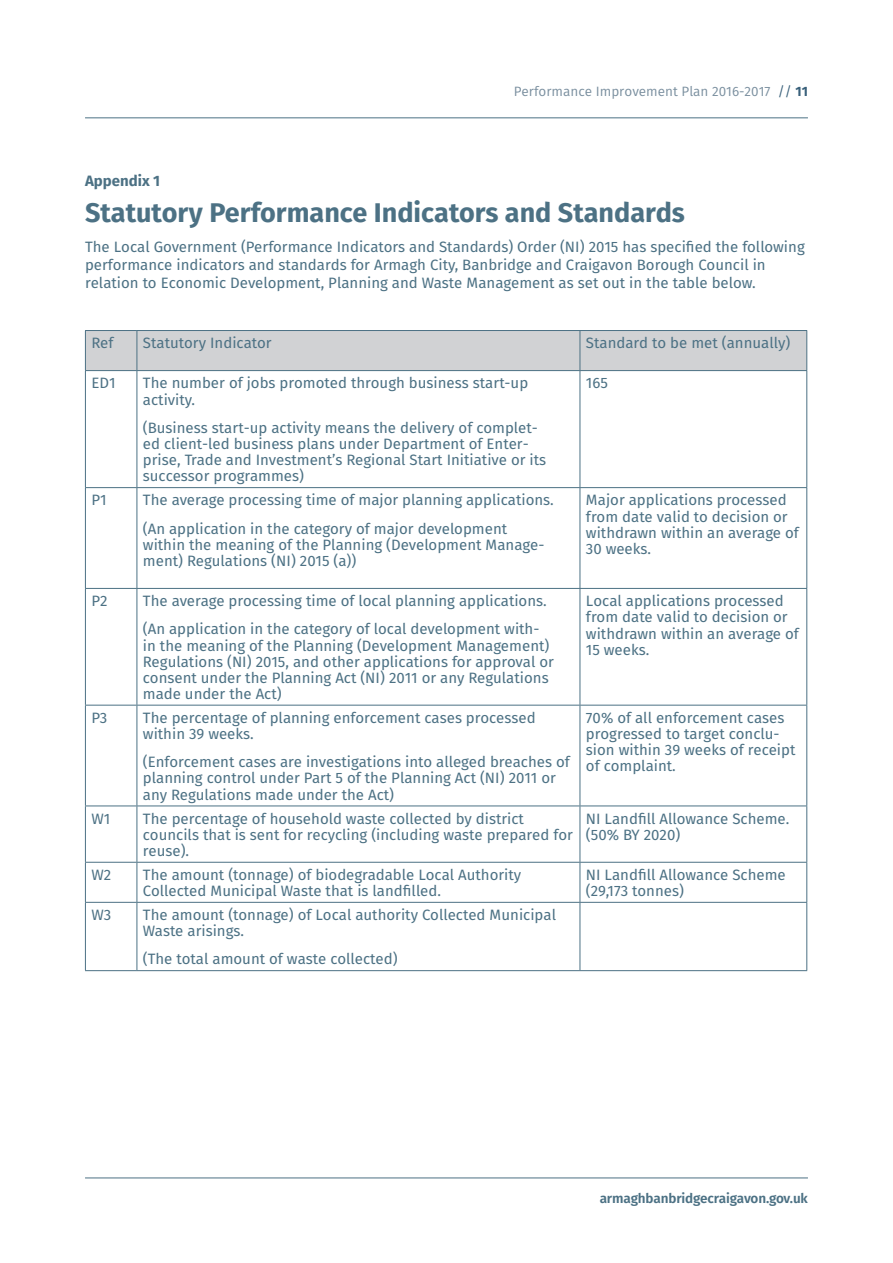
<style>
.page{position:relative;width:893px;height:1263px;background:#fff}
.page>*{position:absolute;margin:0;border:0;box-sizing:border-box;transform-origin:0 0}
.t1{font:700 27px "Fira Sans";color:#4c7184}
.t2{font:15px/16.2px "Fira Sans";color:#4c7184}
.t3{font:700 15px "Fira Sans";color:#4c7184}
.t4{font:13.5px "Fira Sans";color:#7a8f9f}
.t5{font:600 13.5px "Fira Sans";letter-spacing:-.01em;color:#4c7184}
.s1{color:#39607a}
.s2{font-weight:700;color:#39607a}
</style>
<div class="page">
<hr style="left:85px;top:117px;width:723px;height:1px;background:#4c7184">
<hr style="left:85px;top:1177px;width:723px;height:1px;background:#4c7184">
<div style="left:86px;top:331px;width:720px;height:39px;background:#d1d2d4"></div>
<hr style="left:85px;top:330px;width:52px;height:1px;background:#4c7184">
<hr style="left:85px;top:331px;width:1px;height:39px;background:#4c7184">
<hr style="left:137px;top:330px;width:443px;height:1px;background:#4c7184">
<hr style="left:137px;top:331px;width:1px;height:39px;background:#4c7184">
<hr style="left:580px;top:330px;width:227px;height:1px;background:#4c7184">
<hr style="left:580px;top:331px;width:1px;height:39px;background:#4c7184">
<hr style="left:806px;top:331px;width:1px;height:39px;background:#4c7184">
<hr style="left:85px;top:370px;width:52px;height:1px;background:#4c7184">
<hr style="left:85px;top:371px;width:1px;height:116px;background:#4c7184">
<hr style="left:137px;top:370px;width:443px;height:1px;background:#4c7184">
<hr style="left:137px;top:371px;width:1px;height:116px;background:#4c7184">
<hr style="left:580px;top:370px;width:227px;height:1px;background:#4c7184">
<hr style="left:580px;top:371px;width:1px;height:116px;background:#4c7184">
<hr style="left:806px;top:371px;width:1px;height:116px;background:#4c7184">
<hr style="left:85px;top:487px;width:52px;height:1px;background:#4c7184">
<hr style="left:85px;top:488px;width:1px;height:100px;background:#4c7184">
<hr style="left:137px;top:487px;width:443px;height:1px;background:#4c7184">
<hr style="left:137px;top:488px;width:1px;height:100px;background:#4c7184">
<hr style="left:580px;top:487px;width:227px;height:1px;background:#4c7184">
<hr style="left:580px;top:488px;width:1px;height:100px;background:#4c7184">
<hr style="left:806px;top:488px;width:1px;height:100px;background:#4c7184">
<hr style="left:85px;top:588px;width:52px;height:1px;background:#4c7184">
<hr style="left:85px;top:589px;width:1px;height:116px;background:#4c7184">
<hr style="left:137px;top:588px;width:443px;height:1px;background:#4c7184">
<hr style="left:137px;top:589px;width:1px;height:116px;background:#4c7184">
<hr style="left:580px;top:588px;width:227px;height:1px;background:#4c7184">
<hr style="left:580px;top:589px;width:1px;height:116px;background:#4c7184">
<hr style="left:806px;top:589px;width:1px;height:116px;background:#4c7184">
<hr style="left:85px;top:705px;width:52px;height:1px;background:#4c7184">
<hr style="left:85px;top:705px;width:1px;height:100px;background:#4c7184">
<hr style="left:137px;top:705px;width:443px;height:1px;background:#4c7184">
<hr style="left:137px;top:705px;width:1px;height:100px;background:#4c7184">
<hr style="left:580px;top:705px;width:227px;height:1px;background:#4c7184">
<hr style="left:580px;top:705px;width:1px;height:100px;background:#4c7184">
<hr style="left:806px;top:705px;width:1px;height:100px;background:#4c7184">
<hr style="left:85px;top:805px;width:52px;height:1px;background:#4c7184">
<hr style="left:85px;top:806px;width:1px;height:56px;background:#4c7184">
<hr style="left:137px;top:805px;width:443px;height:1px;background:#4c7184">
<hr style="left:137px;top:806px;width:1px;height:56px;background:#4c7184">
<hr style="left:580px;top:805px;width:227px;height:1px;background:#4c7184">
<hr style="left:580px;top:806px;width:1px;height:56px;background:#4c7184">
<hr style="left:806px;top:806px;width:1px;height:56px;background:#4c7184">
<hr style="left:85px;top:862px;width:52px;height:1px;background:#4c7184">
<hr style="left:85px;top:863px;width:1px;height:39px;background:#4c7184">
<hr style="left:137px;top:862px;width:443px;height:1px;background:#4c7184">
<hr style="left:137px;top:863px;width:1px;height:39px;background:#4c7184">
<hr style="left:580px;top:862px;width:227px;height:1px;background:#4c7184">
<hr style="left:580px;top:863px;width:1px;height:39px;background:#4c7184">
<hr style="left:806px;top:863px;width:1px;height:39px;background:#4c7184">
<hr style="left:85px;top:902px;width:52px;height:1px;background:#4c7184">
<hr style="left:85px;top:903px;width:1px;height:67px;background:#4c7184">
<hr style="left:137px;top:902px;width:443px;height:1px;background:#4c7184">
<hr style="left:137px;top:903px;width:1px;height:67px;background:#4c7184">
<hr style="left:580px;top:902px;width:227px;height:1px;background:#4c7184">
<hr style="left:580px;top:903px;width:1px;height:67px;background:#4c7184">
<hr style="left:806px;top:903px;width:1px;height:67px;background:#4c7184">
<hr style="left:85px;top:970px;width:52px;height:1px;background:#4c7184">
<hr style="left:137px;top:970px;width:443px;height:1px;background:#4c7184">
<hr style="left:580px;top:970px;width:227px;height:1px;background:#4c7184">
<p class="t4" style="left:514px;top:81px;width:296px">Performance Improvement Plan 2016-2017 <span class="s1">//</span> <span class="s2">11</span></p>
<p class="t3" style="left:85px;top:170px;width:77px">Appendix 1</p>
<p class="t1" style="left:85px;top:194px;width:601px">Statutory Performance Indicators and Standards</p>
<p class="t2" style="left:85px;top:238px;width:721px;line-height:18px">The Local Government (Performance Indicators and Standards) Order (NI) 2015 has specified the following performance indicators and standards for Armagh City, Banbridge and Craigavon Borough Council in relation to Economic Development, Planning and Waste Management as set out in the table below.</p>
<p class="t2" style="left:91px;top:335px;width:23px">Ref</p>
<p class="t2" style="left:143px;top:335px;width:130px">Statutory Indicator</p>
<p class="t2" style="left:586px;top:335px;width:206px">Standard to be met (annually)</p>
<p class="t2" style="left:91px;top:375px;width:26px">ED1</p>
<p class="t2" style="left:143px;top:375px;width:387px">The number of jobs promoted through business start-up activity.</p>
<p class="t2" style="left:143px;top:419px;width:405px">(Business start-up activity means the delivery of complet&shy;ed client-led business plans under Department of Enter&shy;prise, Trade and Investment’s Regional Start Initiative or its successor programmes)</p>
<p class="t2" style="left:586px;top:375px;width:24px">165</p>
<p class="t2" style="left:91px;top:492px;width:17px">P1</p>
<p class="t2" style="left:143px;top:492px;width:412px">The average processing time of major planning applications.</p>
<p class="t2" style="left:143px;top:520px;width:403px">(An application in the category of major development within the meaning of the Planning (Development Manage&shy;ment) Regulations (NI) 2015 (a))</p>
<p class="t2" style="left:91px;top:593px;width:18px">P2</p>
<p class="t2" style="left:143px;top:593px;width:405px">The average processing time of local planning applications.</p>
<p class="t2" style="left:143px;top:621px;width:413px">(An application in the category of local development with&shy;in the meaning of the Planning (Development Management)<br>Regulations (NI) 2015, and other applications for approval or consent under the Planning Act (NI) 2011 or any Regulations made under the Act)</p>
<p class="t2" style="left:91px;top:709px;width:18px">P3</p>
<p class="t2" style="left:143px;top:709px;width:394px">The percentage of planning enforcement cases processed within 39 weeks.</p>
<p class="t2" style="left:143px;top:754px;width:429px">(Enforcement cases are investigations into alleged breaches of planning control under Part 5 of the Planning Act (NI) 2011 or any Regulations made under the Act)</p>
<p class="t2" style="left:586px;top:492px;width:214px">Major applications processed from date valid to decision or withdrawn within an average of<br>30 weeks.</p>
<p class="t2" style="left:586px;top:593px;width:214px">Local applications processed from date valid to decision or withdrawn within an average of<br>15 weeks.</p>
<p class="t2" style="left:586px;top:709px;width:211px">70% of all enforcement cases progressed to target conclu&shy;sion within 39 weeks of receipt of complaint.</p>
<p class="t2" style="left:91px;top:810px;width:20px">W1</p>
<p class="t2" style="left:143px;top:810px;width:431px">The percentage of household waste collected by district councils that is sent for recycling (including waste prepared for reuse).</p>
<p class="t2" style="left:586px;top:810px;width:205px">NI Landfill Allowance Scheme. (50% BY 2020)</p>
<p class="t2" style="left:91px;top:867px;width:21px">W2</p>
<p class="t2" style="left:143px;top:867px;width:380px">The amount (tonnage) of biodegradable Local Authority<br>Collected Municipal Waste that is landfilled.</p>
<p class="t2" style="left:586px;top:867px;width:201px">NI Landfill Allowance Scheme (29,173 tonnes)</p>
<p class="t2" style="left:91px;top:907px;width:21px">W3</p>
<p class="t2" style="left:143px;top:907px;width:415px">The amount (tonnage) of Local authority Collected Municipal<br>Waste arisings.</p>
<p class="t2" style="left:143px;top:951px;width:256px">(The total amount of waste collected)</p>
<p class="t5" style="left:600px;top:1189px;width:210px">armaghbanbridgecraigavon.gov.uk</p>
</div>
